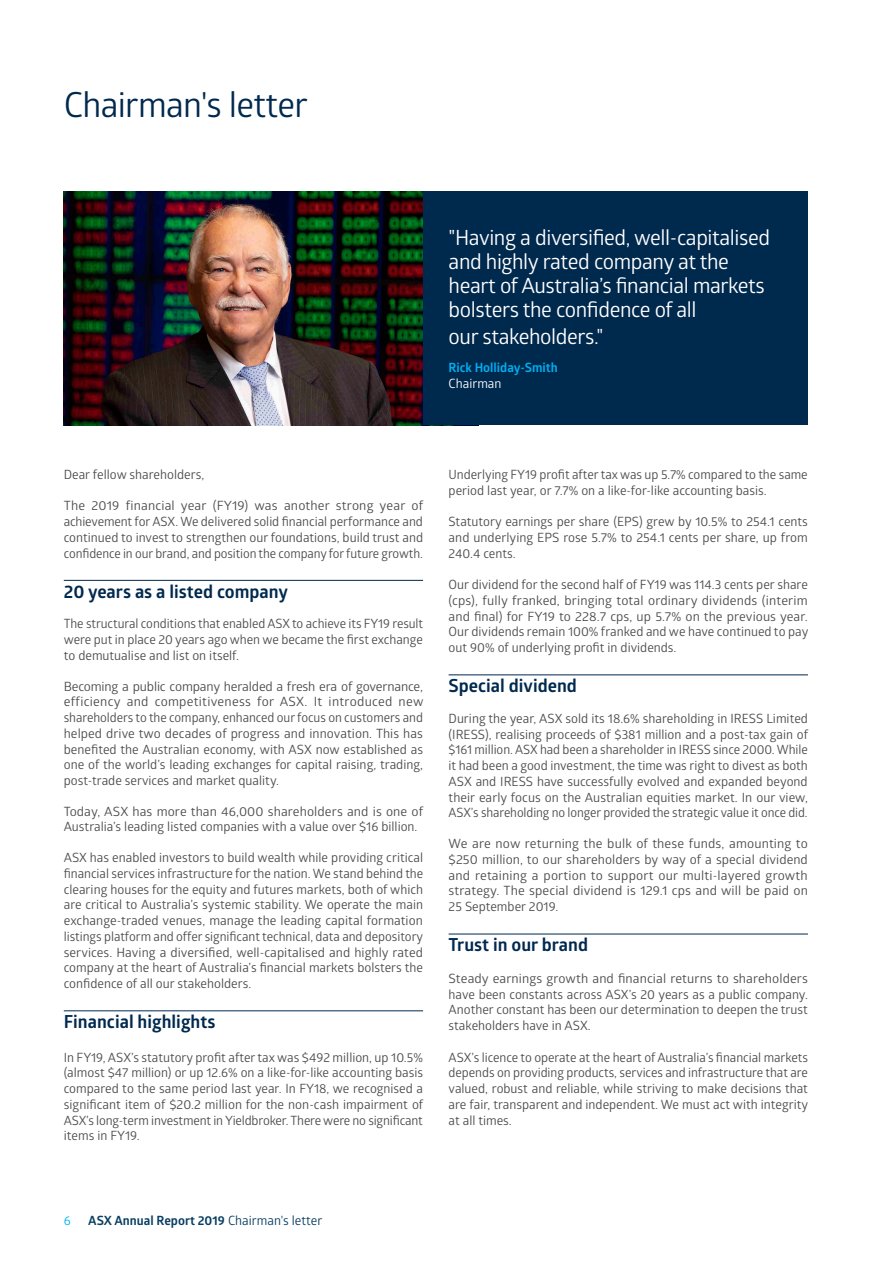
<style>
.page{position:relative;width:893px;height:1263px;background:#fff}
.page>*{position:absolute;margin:0;border:0;box-sizing:border-box;transform-origin:0 0}
.Section_Header{font:34.5px "Glober";letter-spacing:-.02em;color:#00294e}
.Intro_blurb{font:21px/24px "Glober";letter-spacing:-.02em;color:#fff}
.H1_-_two_lines__TOP{font:700 18px "Glober";color:#00294e}
.p_after_table{font:12.75px/15.8px "Glober";color:#4b4c4d;text-align:justify}
.Running_Header{font:700 12.75px "Glober";color:#083e61}
.Intro_blurb-2{font:700 12.75px/15.8px "Glober";color:#00aeef}
.t1{font:12.75px "Glober";color:#00b6f0}
.s1{font-weight:400;color:#fff}
.s2{font-weight:400}
</style>
<div class="page">
<hr style="left:64px;top:580px;width:359px;height:1px;background:#00294e">
<hr style="left:64px;top:1010px;width:359px;height:1px;background:#00294e">
<hr style="left:449px;top:674px;width:359px;height:1px;background:#00294e">
<hr style="left:449px;top:934px;width:359px;height:1px;background:#00294e">
<img style="left:64px;top:191px;width:359px;height:234px">
<div style="left:423px;top:191px;width:385px;height:234px;background:#00294e"></div>
<p class="Section_Header" style="left:64px;top:80px;width:246px">Chairman's letter</p>
<p class="Intro_blurb" style="left:449px;top:224px;width:323px">"Having a diversified, well-capitalised and highly rated company at the heart of Australia’s financial markets bolsters the confidence of all</p>
<p class="Intro_blurb" style="left:449px;top:323px;width:156px">our stakeholders."</p>
<p class="Intro_blurb-2" style="left:449px;top:359px;width:111px">Rick Holliday-Smith<br><span class="s1">Chairman</span></p>
<p class="p_after_table" style="left:64px;top:466px;width:142px">Dear fellow shareholders,</p>
<p class="p_after_table" style="left:64px;top:497px;width:361px">The 2019 financial year (FY19) was another strong year of achievement for ASX. We delivered solid financial performance and continued to invest to strengthen our foundations, build trust and confidence in our brand, and position the company for future growth.</p>
<p class="H1_-_two_lines__TOP" style="left:64px;top:579px;width:226px">20 years as a listed company</p>
<p class="p_after_table" style="left:64px;top:615px;width:361px">The structural conditions that enabled ASX to achieve its FY19 result were put in place 20 years ago when we became the first exchange to demutualise and list on itself.</p>
<p class="p_after_table" style="left:64px;top:678px;width:361px">Becoming a public company heralded a fresh era of governance, efficiency and competitiveness for ASX. It introduced new shareholders to the company, enhanced our focus on customers and helped drive two decades of progress and innovation. This has benefited the Australian economy, with ASX now established as one of the world’s leading exchanges for capital raising, trading, post-trade services and market quality.</p>
<p class="p_after_table" style="left:64px;top:803px;width:361px">Today, ASX has more than 46,000 shareholders and is one of<br>Australia’s leading listed companies with a value over $16 billion.</p>
<p class="p_after_table" style="left:64px;top:849px;width:361px">ASX has enabled investors to build wealth while providing critical financial services infrastructure for the nation. We stand behind the clearing houses for the equity and futures markets, both of which are critical to Australia’s systemic stability. We operate the main exchange-traded venues, manage the leading capital formation listings platform and offer significant technical, data and depository services. Having a diversified, well-capitalised and highly rated company at the heart of Australia’s financial markets bolsters the confidence of all our stakeholders.</p>
<p class="H1_-_two_lines__TOP" style="left:64px;top:1009px;width:153px">Financial highlights</p>
<p class="p_after_table" style="left:64px;top:1049px;width:361px">In FY19, ASX’s statutory profit after tax was $492 million, up 10.5% (almost $47 million) or up 12.6% on a like-for-like accounting basis compared to the same period last year. In FY18, we recognised a significant item of $20.2 million for the non-cash impairment of ASX’s long-term investment in Yieldbroker. There were no significant items in FY19.</p>
<p class="p_after_table" style="left:449px;top:466px;width:361px">Underlying FY19 profit after tax was up 5.7% compared to the same period last year, or 7.7% on a like-for-like accounting basis.</p>
<p class="p_after_table" style="left:449px;top:513px;width:361px">Statutory earnings per share (EPS) grew by 10.5% to 254.1 cents and underlying EPS rose 5.7% to 254.1 cents per share, up from 240.4 cents.</p>
<p class="p_after_table" style="left:449px;top:576px;width:361px">Our dividend for the second half of FY19 was 114.3 cents per share (cps), fully franked, bringing total ordinary dividends (interim and final) for FY19 to 228.7 cps, up 5.7% on the previous year.<br>Our dividends remain 100% franked and we have continued to pay out 90% of underlying profit in dividends.</p>
<p class="H1_-_two_lines__TOP" style="left:449px;top:673px;width:130px">Special dividend</p>
<p class="p_after_table" style="left:449px;top:710px;width:361px">During the year, ASX sold its 18.6% shareholding in IRESS Limited (IRESS), realising proceeds of $381 million and a post-tax gain of $161 million. ASX had been a shareholder in IRESS since 2000. While it had been a good investment, the time was right to divest as both ASX and IRESS have successfully evolved and expanded beyond their early focus on the Australian equities market. In our view, ASX’s shareholding no longer provided the strategic value it once did.</p>
<p class="p_after_table" style="left:449px;top:835px;width:361px">We are now returning the bulk of these funds, amounting to $250 million, to our shareholders by way of a special dividend and retaining a portion to support our multi-layered growth strategy. The special dividend is 129.1 cps and will be paid on 25 September 2019.</p>
<h1 class="H1_-_two_lines__TOP" style="left:449px;top:932px;width:141px">Trust in our brand</h1>
<p class="p_after_table" style="left:449px;top:970px;width:361px">Steady earnings growth and financial returns to shareholders have been constants across ASX’s 20 years as a public company.<br>Another constant has been our determination to deepen the trust stakeholders have in ASX.</p>
<p class="p_after_table" style="left:449px;top:1049px;width:361px">ASX’s licence to operate at the heart of Australia’s financial markets depends on providing products, services and infrastructure that are valued, robust and reliable, while striving to make decisions that are fair, transparent and independent. We must act with integrity at all times.</p>
<p class="t1" style="left:64px;top:1212px;width:9px">6</p>
<p class="Running_Header" style="left:88px;top:1212px;width:236px">ASX Annual Report 2019 <span class="s2">Chairman's letter</span></p>
</div>
